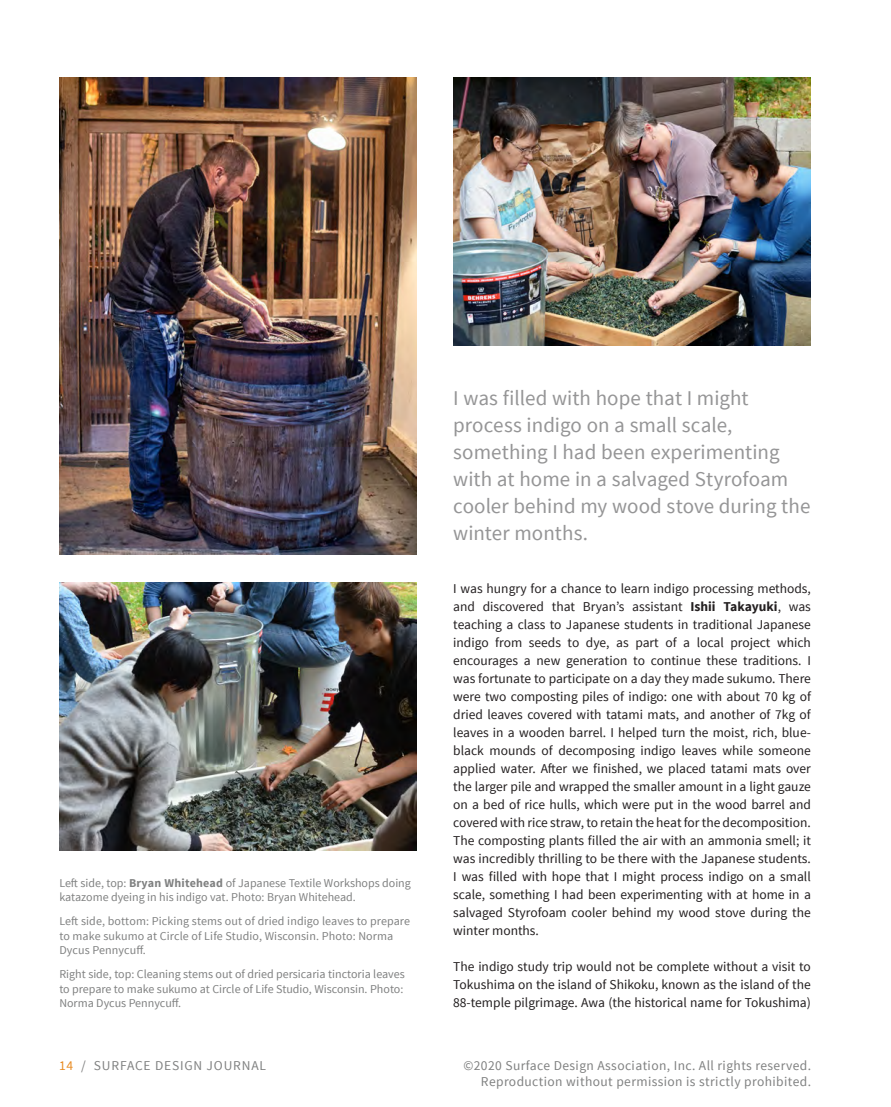
<style>
.page{position:relative;width:891px;height:1107px;background:#fff}
.page>*{position:absolute;margin:0;border:0;box-sizing:border-box;transform-origin:0 0}
.t1{font:21px/27px "Source Sans Pro";letter-spacing:.005em;color:#959596}
.t2{font:13.5px/18px "Source Sans Pro";color:#231f20;text-align:justify}
.t3{font:13.5px/16.2px "Source Sans Pro";letter-spacing:.03em;color:#808181;text-align:right}
.t4{font:13.5px "Source Sans Pro";letter-spacing:.06em;color:#808181}
.t5{font:12px/14.4px "Source Sans Pro";color:#808181}
.s1{font-weight:700}
.s2{color:#e98c24}
</style>
<div class="page">
<img style="left:59px;top:78px;width:358px;height:477px">
<img style="left:453px;top:78px;width:358px;height:268px">
<img style="left:59px;top:583px;width:357px;height:268px">
<p class="t5" style="left:59px;top:876px;width:353px">Left side, top: <span class="s1">Bryan Whitehead</span> of Japanese Textile Workshops doing katazome dyeing in his indigo vat. Photo: Bryan Whitehead.</p>
<p class="t5" style="left:59px;top:914px;width:352px">Left side, bottom: Picking stems out of dried indigo leaves to prepare to make sukumo at Circle of Life Studio, Wisconsin. Photo: Norma<br>Dycus Pennycuff.</p>
<p class="t5" style="left:59px;top:967px;width:347px;text-align:justify">Right side, top: Cleaning stems out of dried persicaria tinctoria leaves to prepare to make sukumo at Circle of Life Studio, Wisconsin. Photo:<br>Norma Dycus Pennycuff.</p>
<p class="t4" style="left:59px;top:1057px;width:209px"><span class="s2">14</span> / SURFACE DESIGN JOURNAL</p>
<p class="t1" style="left:453px;top:385px;width:359px">I was filled with hope that I might process indigo on a small scale, something I had been experimenting with at home in a salvaged Styrofoam cooler behind my wood stove during the winter months.</p>
<p class="t2" style="left:453px;top:580px;width:359px">I was hungry for a chance to learn indigo processing methods, and discovered that Bryan’s assistant <span class="s1">Ishii Takayuki</span>, was teaching a class to Japanese students in traditional Japanese indigo from seeds to dye, as part of a local project which encourages a new generation to continue these traditions. I was fortunate to participate on a day they made sukumo. There were two composting piles of indigo: one with about 70 kg of dried leaves covered with tatami mats, and another of 7kg of leaves in a wooden barrel. I helped turn the moist, rich, blue&shy;black mounds of decomposing indigo leaves while someone applied water. After we finished, we placed tatami mats over the larger pile and wrapped the smaller amount in a light gauze on a bed of rice hulls, which were put in the wood barrel and covered with rice straw, to retain the heat for the decomposition.<br>The composting plants filled the air with an ammonia smell; it was incredibly thrilling to be there with the Japanese students.<br>I was filled with hope that I might process indigo on a small scale, something I had been experimenting with at home in a salvaged Styrofoam cooler behind my wood stove during the winter months.</p>
<p class="t2" style="left:453px;top:957px;width:359px">The indigo study trip would not be complete without a visit to Tokushima on the island of Shikoku, known as the island of the 88-temple pilgrimage. Awa (the historical name for Tokushima)</p>
<p class="t3" style="left:463px;top:1058px;width:349px">©2020 Surface Design Association, Inc. All rights reserved.<br>Reproduction without permission is strictly prohibited.</p>
</div>
